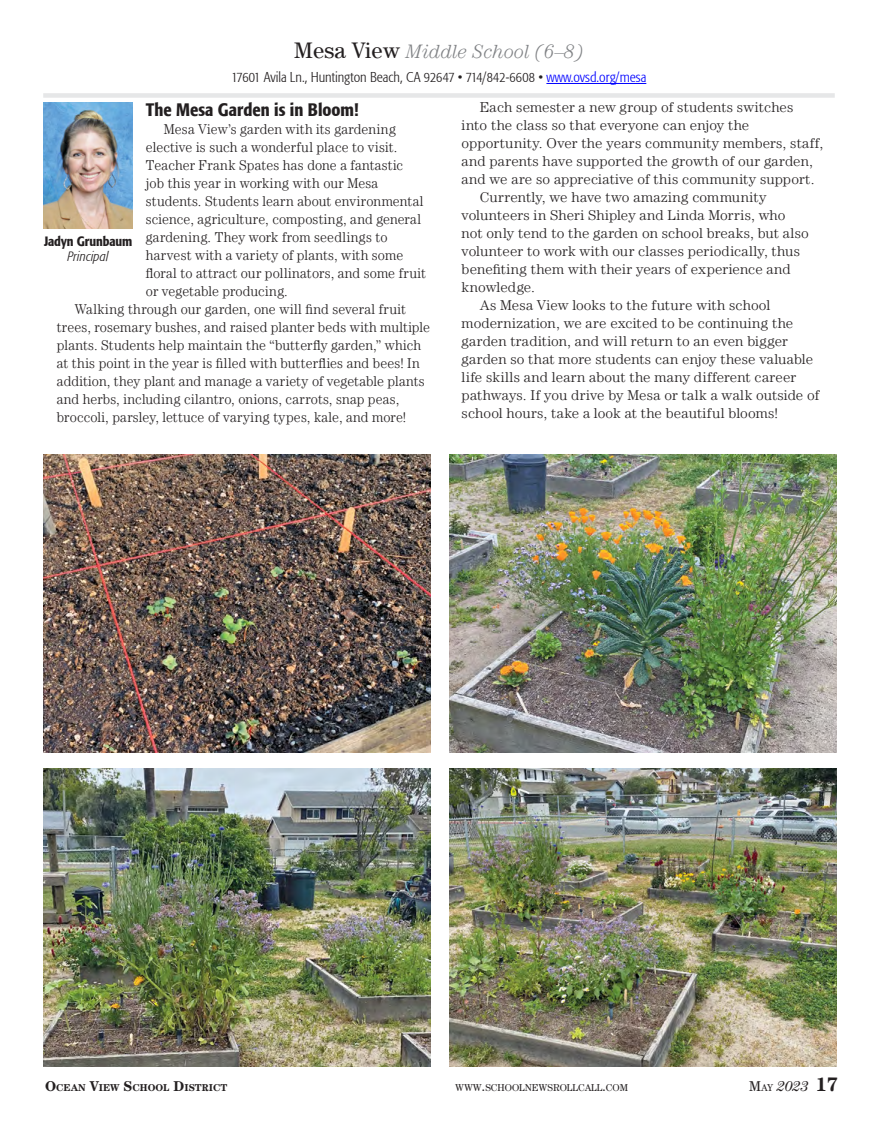
<style>
.page{position:relative;width:878px;height:1121px;background:#fff}
.page>*{position:absolute;margin:0;border:0;box-sizing:border-box;transform-origin:0 0}
.t1{font:italic 300 19.5px "Century LT";letter-spacing:-.005em;color:#808285}
.t2{font:500 condensed 18px "Formata";color:#231f20}
.t3{font:300 14.25px "Century LT";letter-spacing:.01em;color:#231f20;scale:1.04 1}
.t4{font:300 14.25px "Century LT";letter-spacing:.01em;color:#231f20}
.t5{font:300 condensed 14.25px "Formata";color:#231f20}
.t6{font:italic 14.25px "Century LT";color:#231f20}
.t7{font:500 condensed 13.5px "Formata";letter-spacing:-.01em;color:#231f20}
.t8{font:italic 300 condensed 13.5px "Formata";letter-spacing:.005em;color:#231f20}
.t9{font:10.05px "Century LT";color:#231f20}
.t10{font:700 10.05px "Century LT";color:#231f20}
.s1{font-weight:400;font-style:normal;font-size:22.5px;color:#231f20}
.s2{color:#00f}
.s3{font-size:14.25px}
.s4{font-style:normal}
.s5{font-style:normal;font-size:10.05px}
.s6{font-weight:700;font-style:normal;font-size:19.5px}
</style>
<div class="page">
<img style="left:44px;top:102px;width:88px;height:126px">
<div style="left:43px;top:93px;width:791px;height:5px;background:#e6e7e8"></div>
<hr style="left:546px;top:83px;width:100px;height:1px;background:#00f">
<img style="left:450px;top:768px;width:386px;height:298px">
<img style="left:43px;top:768px;width:387px;height:298px">
<img style="left:43px;top:454px;width:387px;height:298px">
<img style="left:450px;top:454px;width:386px;height:298px">
<h1 class="t1" style="left:294px;top:41px;width:291px"><span class="s1">Mesa View</span> Middle School (6–8)</h1>
<p class="t5" style="left:232px;top:69px;width:416px">17601 Avila Ln., Huntington Beach, CA 92647 • 714/842-6608 • <span class="s2">www.ovsd.org/mesa</span></p>
<p class="t2" style="left:146px;top:98px;width:214px">The Mesa Garden is in Bloom!</p>
<p class="t4" style="left:164px;top:120px;width:233px">Mesa View’s garden with its gardening</p>
<p class="t4" style="left:146px;top:138px;width:253px">elective is such a wonderful place to visit.</p>
<p class="t4" style="left:146px;top:156px;width:259px">Teacher Frank Spates has done a fantastic</p>
<p class="t4" style="left:146px;top:174px;width:234px">job this year in working with our Mesa</p>
<p class="t4" style="left:146px;top:192px;width:279px">students. Students learn about environmental</p>
<p class="t4" style="left:146px;top:210px;width:276px">science, agriculture, composting, and general</p>
<p class="t4" style="left:146px;top:228px;width:243px">gardening. They work from seedlings to</p>
<p class="t4" style="left:146px;top:246px;width:259px">harvest with a variety of plants, with some</p>
<p class="t4" style="left:146px;top:264px;width:281px">floral to attract our pollinators, and some fruit</p>
<p class="t4" style="left:146px;top:282px;width:143px">or vegetable producing.</p>
<p class="t4" style="left:75px;top:300px;width:332px">Walking through our garden, one will find several fruit</p>
<p class="t4" style="left:57px;top:318px;width:375px">trees, rosemary bushes, and raised planter beds with multiple</p>
<p class="t4" style="left:57px;top:336px;width:366px">plants. Students help maintain the “butterfly garden,” which</p>
<p class="t4" style="left:57px;top:354px;width:364px">at this point in the year is filled with butterflies and bees! In</p>
<p class="t4" style="left:57px;top:372px;width:369px">addition, they plant and manage a variety of vegetable plants</p>
<p class="t4" style="left:57px;top:390px;width:344px">and herbs, including cilantro, onions, carrots, snap peas,</p>
<p class="t4" style="left:57px;top:408px;width:351px">broccoli, parsley, lettuce of varying types, kale, and more!</p>
<p class="t7" style="left:44px;top:233px;width:89px">Jadyn Grunbaum</p>
<p class="t8" style="left:68px;top:249px;width:42px">Principal</p>
<p class="t3" style="left:479px;top:98px;width:303px">Each semester a new group of students switches</p>
<p class="t3" style="left:461px;top:116px;width:278px">into the class so that everyone can enjoy the</p>
<p class="t3" style="left:461px;top:134px;width:349px">opportunity. Over the years community members, staff,</p>
<p class="t3" style="left:461px;top:152px;width:339px">and parents have supported the growth of our garden,</p>
<p class="t3" style="left:461px;top:170px;width:341px">and we are so appreciative of this community support.</p>
<p class="t3" style="left:479px;top:188px;width:277px">Currently, we have two amazing community</p>
<p class="t3" style="left:461px;top:206px;width:313px">volunteers in Sheri Shipley and Linda Morris, who</p>
<p class="t3" style="left:461px;top:224px;width:335px">not only tend to the garden on school breaks, but also</p>
<p class="t3" style="left:461px;top:242px;width:327px">volunteer to work with our classes periodically, thus</p>
<p class="t3" style="left:461px;top:260px;width:318px">benefiting them with their years of experience and</p>
<p class="t3" style="left:461px;top:278px;width:72px">knowledge.</p>
<p class="t3" style="left:479px;top:296px;width:281px">As Mesa View looks to the future with school</p>
<p class="t3" style="left:461px;top:314px;width:320px">modernization, we are excited to be continuing the</p>
<p class="t3" style="left:461px;top:332px;width:315px">garden tradition, and will return to an even bigger</p>
<p class="t3" style="left:461px;top:350px;width:339px">garden so that more students can enjoy these valuable</p>
<p class="t3" style="left:461px;top:368px;width:323px">life skills and learn about the many different career</p>
<p class="t3" style="left:461px;top:386px;width:345px">pathways. If you drive by Mesa or talk a walk outside of</p>
<p class="t3" style="left:461px;top:404px;width:306px">school hours, take a look at the beautiful blooms!</p>
<p class="t10" style="left:45px;top:1081px;width:184px"><span class="s3">O</span>CEAN <span class="s3">V</span>IEW <span class="s3">S</span>CHOOL <span class="s3">D</span>ISTRICT</p>
<p class="t9" style="left:455px;top:1081px;width:174px">WWW<span class="s3">.</span>SCHOOLNEWSROLLCALL<span class="s3">.</span>COM</p>
<p class="t6" style="left:749px;top:1077px;width:90px"><span class="s4">M</span><span class="s5">AY</span> 2023 <span class="s6">17</span></p>
</div>
